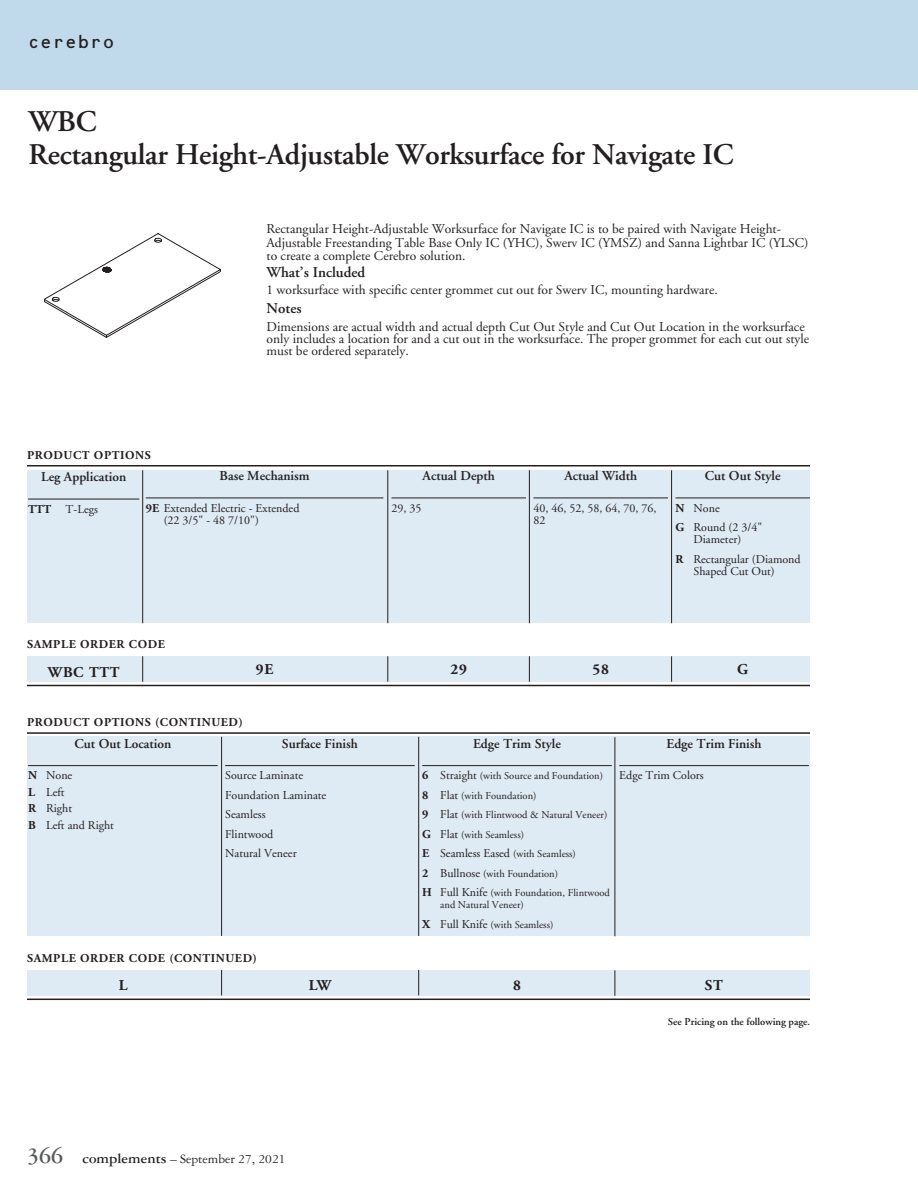
<style>
.page{position:relative;width:918px;height:1188px;background:#fff}
.page>*{position:absolute;margin:0;border:0;box-sizing:border-box;transform-origin:0 0}
.t1{font:600 30px/33px "Adobe Garamond";letter-spacing:-.01em;color:#231f20}
.t2{font:18px "OCRB";letter-spacing:-.025em;color:#231f20}
.t3{font:600 15px "Adobe Garamond";color:#231f20}
.t4{font:700 15px "Adobe Garamond";letter-spacing:.05em;color:#231f20}
.t5{font:13.5px/13.5px "Adobe Garamond";color:#231f20}
.t6{font:600 13.5px "Adobe Garamond";color:#231f20}
.t7{font:13.5px "Garamond Three";color:#231f20}
.t8{font:12px/19.5px "Adobe Garamond";color:#231f20}
.t9{font:700 12px "Adobe Garamond";letter-spacing:.05em;color:#231f20}
.t10{font:10.5px/19.5px "Adobe Garamond";color:#231f20}
.t11{font:600 10.5px "Adobe Garamond";color:#231f20}
.s1{font-weight:700}
.s2{font-weight:700;font-size:12px}
.s3{font-size:12px}
.s4{font-weight:700;font-size:24px;color:#58595b}
.s5{font-weight:700;font-size:15px}
</style>
<div class="page">
<div style="left:0;top:0;width:918px;height:90px;background:#c0daec"></div>
<svg style="left:44px;top:233px;width:176px;height:105px"></svg>
<div style="left:27px;top:656px;width:783px;height:26px;background:#deeaf4"></div>
<div style="left:27px;top:470px;width:783px;height:153px;background:#deeaf4"></div>
<hr style="left:391px;top:498px;width:135px;height:1px;background:#231f20">
<hr style="left:533px;top:498px;width:135px;height:1px;background:#231f20">
<hr style="left:675px;top:498px;width:135px;height:1px;background:#231f20">
<hr style="left:28px;top:499px;width:111px;height:1px;background:#231f20">
<div style="left:27px;top:737px;width:783px;height:199px;background:#deeaf4"></div>
<hr style="left:28px;top:765px;width:190px;height:1px;background:#231f20">
<hr style="left:225px;top:765px;width:190px;height:1px;background:#231f20">
<hr style="left:422px;top:765px;width:190px;height:1px;background:#231f20">
<hr style="left:619px;top:765px;width:190px;height:1px;background:#231f20">
<hr style="left:27px;top:465px;width:783px;height:1px;background:#231f20">
<hr style="left:27px;top:732px;width:783px;height:2px;background:#231f20">
<hr style="left:615px;top:737px;width:1px;height:199px;background:#231f20">
<hr style="left:27px;top:685px;width:783px;height:1px;background:#231f20">
<hr style="left:27px;top:999px;width:783px;height:1px;background:#231f20">
<div style="left:27px;top:970px;width:783px;height:26px;background:#deeaf4"></div>
<svg style="left:615px;top:970px;width:1px;height:26px"></svg>
<hr style="left:418px;top:737px;width:1px;height:199px;background:#231f20">
<svg style="left:418px;top:970px;width:1px;height:26px"></svg>
<hr style="left:142px;top:470px;width:1px;height:153px;background:#231f20">
<hr style="left:221px;top:737px;width:1px;height:199px;background:#231f20">
<svg style="left:142px;top:656px;width:1px;height:26px"></svg>
<svg style="left:221px;top:970px;width:1px;height:26px"></svg>
<hr style="left:146px;top:498px;width:237px;height:1px;background:#231f20">
<svg style="left:388px;top:656px;width:1px;height:26px"></svg>
<hr style="left:388px;top:470px;width:1px;height:153px;background:#231f20">
<svg style="left:529px;top:656px;width:1px;height:26px"></svg>
<svg style="left:671px;top:656px;width:1px;height:26px"></svg>
<hr style="left:529px;top:470px;width:1px;height:153px;background:#231f20">
<hr style="left:671px;top:470px;width:1px;height:153px;background:#231f20">
<h2 class="t2" style="left:27px;top:32px;width:90px">cerebro</h2>
<h1 class="t1" style="left:28px;top:106px;width:707px">WBC<br>Rectangular Height-Adjustable Worksurface for Navigate IC</h1>
<p class="t9" style="left:27px;top:448px;width:125px">PRODUCT OPTIONS</p>
<p class="t5" style="left:267px;top:223px;width:544px">Rectangular Height-Adjustable Worksurface for Navigate IC is to be paired with Navigate Height-<br>Adjustable Freestanding Table Base Only IC (YHC), Swerv IC (YMSZ) and Sanna Lightbar IC (YLSC) to create a complete Cerebro solution.</p>
<p class="t3" style="left:267px;top:264px;width:100px">What’s Included</p>
<p class="t5" style="left:267px;top:284px;width:453px">1 worksurface with specific center grommet cut out for Swerv IC, mounting hardware.</p>
<p class="t3" style="left:267px;top:300px;width:37px">Notes</p>
<p class="t5" style="left:267px;top:321px;width:544px;line-height:12px">Dimensions are actual width and actual depth Cut Out Style and Cut Out Location in the worksurface only includes a location for and a cut out in the worksurface. The proper grommet for each cut out style must be ordered separately.</p>
<p class="t6" style="left:41px;top:470px;width:87px">Leg Application</p>
<p class="t8" style="left:28px;top:500px;width:71px"><span class="s1">TTT</span> T-Legs</p>
<p class="t6" style="left:220px;top:468px;width:92px">Base Mechanism</p>
<p class="t8" style="left:164px;top:502px;width:137px;line-height:12px;text-indent:-18px"><span class="s1">9E</span> Extended Electric - Extended (22 3/5" - 48 7/10")</p>
<p class="t9" style="left:27px;top:637px;width:140px">SAMPLE ORDER CODE</p>
<p class="t4" style="left:48px;top:664px;width:73px">WBC TTT</p>
<p class="t4" style="left:256px;top:662px;width:19px">9E</p>
<p class="t9" style="left:27px;top:716px;width:217px">PRODUCT OPTIONS (CONTINUED)</p>
<p class="t6" style="left:75px;top:736px;width:98px">Cut Out Location</p>
<p class="t8" style="left:28px;top:768px;width:87px;line-height:16.5px"><span class="s1">N</span> None<br><span class="s1">L</span> Left<br><span class="s1">R</span> Right<br><span class="s1">B</span> Left and Right</p>
<p class="t6" style="left:282px;top:736px;width:77px">Surface Finish</p>
<p class="t8" style="left:225px;top:766px;width:103px">Source Laminate<br>Foundation Laminate<br>Seamless<br>Flintwood<br>Natural Veneer</p>
<p class="t9" style="left:27px;top:951px;width:231px">SAMPLE ORDER CODE (CONTINUED)</p>
<p class="t6" style="left:423px;top:468px;width:74px">Actual Depth</p>
<p class="t8" style="left:391px;top:498px;width:31px">29, 35</p>
<p class="t6" style="left:564px;top:468px;width:74px">Actual Width</p>
<p class="t8" style="left:533px;top:502px;width:124px;line-height:12px">40, 46, 52, 58, 64, 70, 76,<br>82</p>
<p class="t6" style="left:705px;top:468px;width:77px">Cut Out Style</p>
<p class="t8" style="left:675px;top:498px;width:88px"><span class="s1">N</span> None<br><span class="s1">G</span> Round (2 3/4"</p>
<p class="t8" style="left:675px;top:530px;width:127px;text-indent:18px">Diameter)<br><span class="s1">R</span> Rectangular (Diamond</p>
<p class="t8" style="left:693px;top:561px;width:83px">Shaped Cut Out)</p>
<p class="t4" style="left:451px;top:662px;width:18px">29</p>
<p class="t4" style="left:593px;top:662px;width:18px">58</p>
<p class="t4" style="left:737px;top:662px;width:13px">G</p>
<p class="t6" style="left:473px;top:736px;width:89px">Edge Trim Style</p>
<p class="t10" style="left:422px;top:766px;width:189px"><span class="s2">6</span> <span class="s3">Straight</span> (with Source and Foundation)<br><span class="s2">8</span> <span class="s3">Flat</span> (with Foundation)<br><span class="s2">9</span> <span class="s3">Flat</span> (with Flintwood &amp; Natural Veneer)<br><span class="s2">G</span> <span class="s3">Flat</span> (with Seamless)<br><span class="s2">E</span> <span class="s3">Seamless Eased</span> (with Seamless)<br><span class="s2">2</span> <span class="s3">Bullnose</span> (with Foundation)<br><span class="s2">H</span> <span class="s3">Full Knife</span> (with Foundation, Flintwood</p>
<p class="t10" style="left:422px;top:895px;width:133px;text-indent:18px">and Natural Veneer)<br><span class="s2">X</span> <span class="s3">Full Knife</span> (with Seamless)</p>
<p class="t6" style="left:667px;top:736px;width:97px">Edge Trim Finish</p>
<p class="t8" style="left:619px;top:766px;width:86px">Edge Trim Colors</p>
<p class="t4" style="left:119px;top:977px;width:10px">L</p>
<p class="t4" style="left:309px;top:977px;width:24px">LW</p>
<p class="t4" style="left:513px;top:977px;width:9px">8</p>
<p class="t4" style="left:705px;top:977px;width:20px">ST</p>
<p class="t7" style="left:27px;top:1152px;width:260px"><span class="s4">366</span> <span class="s5">complements</span> – September 27, 2021</p>
<p class="t11" style="left:668px;top:1016px;width:144px">See Pricing on the following page.</p>
</div>
